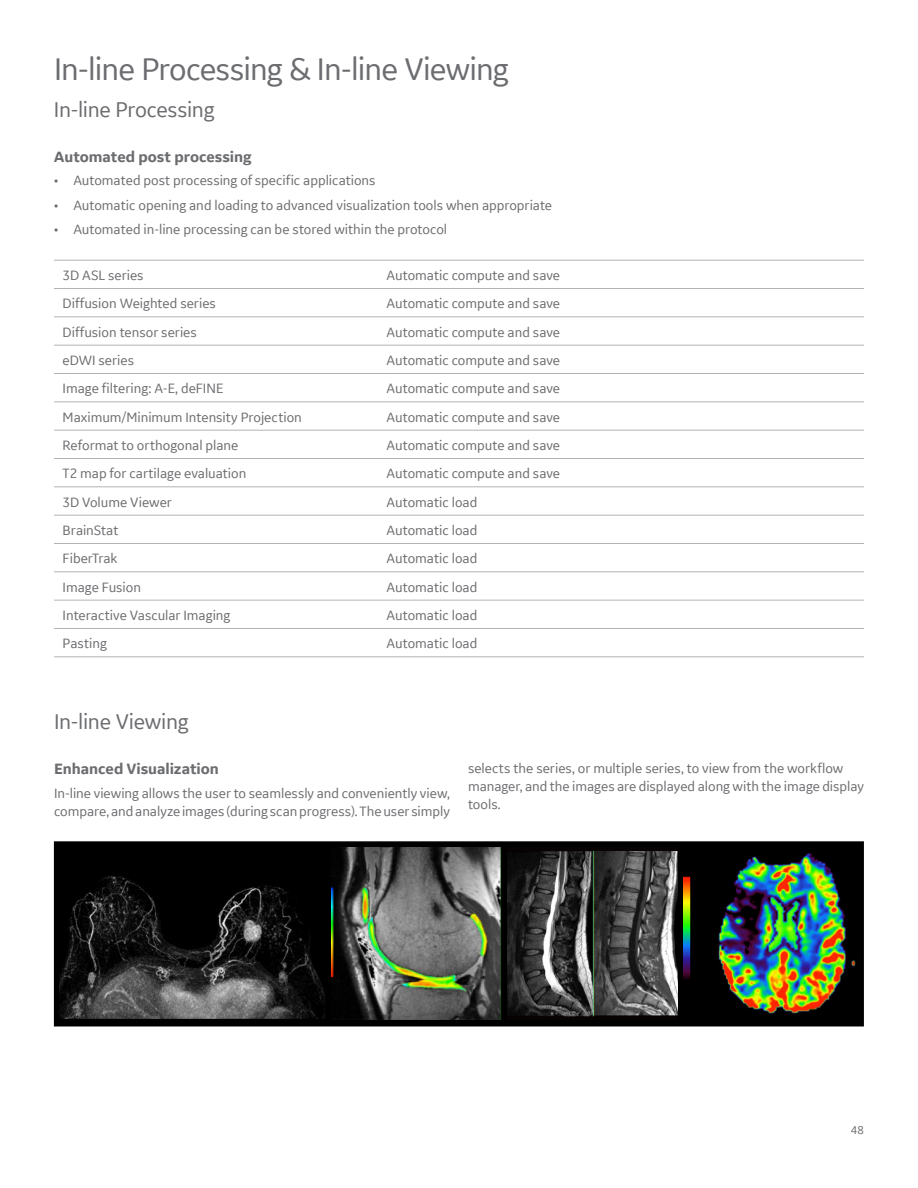
<style>
.page{position:relative;width:918px;height:1188px;background:#fff}
.page>*{position:absolute;margin:0;border:0;box-sizing:border-box;transform-origin:0 0}
._22pt_25-subhead{font:33px "GE Inspira Sans";letter-spacing:-.025em;color:#6c6d70}
._15pt_16-body_subhea{font:22.5px "GE Inspira Sans";letter-spacing:-.015em;color:#6c6d70}
._10_5pt_12_body_sub{font:700 15.75px "GE Inspira Sans";color:#6c6d70}
._9_5pt_12-body_text{font:14.25px/18px "GE Inspira Sans";color:#6c6d70}
.t1{font:12px "GE Inspira Sans";color:#6c6d70}
</style>
<div class="page">
<div style="left:54px;top:841px;width:810px;height:185px;background:#000;border:1px solid #000"></div>
<img style="left:332px;top:847px;width:170px;height:172px">
<img style="left:684px;top:853px;width:172px;height:161px">
<img style="left:59px;top:876px;width:266px;height:143px">
<div style="left:508px;top:847px;width:170px;height:172px;background:#080302"></div>
<img style="left:508px;top:852px;width:170px;height:164px">
<hr style="left:54px;top:260px;width:324px;height:1px;background:#b2b3b7">
<hr style="left:378px;top:260px;width:486px;height:1px;background:#b2b3b7">
<hr style="left:54px;top:288px;width:324px;height:1px;background:#b2b3b7">
<hr style="left:378px;top:288px;width:486px;height:1px;background:#b2b3b7">
<hr style="left:54px;top:316px;width:324px;height:1px;background:#b2b3b7">
<hr style="left:378px;top:316px;width:486px;height:1px;background:#b2b3b7">
<hr style="left:54px;top:345px;width:324px;height:1px;background:#b2b3b7">
<hr style="left:378px;top:345px;width:486px;height:1px;background:#b2b3b7">
<hr style="left:54px;top:373px;width:324px;height:1px;background:#b2b3b7">
<hr style="left:378px;top:373px;width:486px;height:1px;background:#b2b3b7">
<hr style="left:54px;top:401px;width:324px;height:1px;background:#b2b3b7">
<hr style="left:378px;top:401px;width:486px;height:1px;background:#b2b3b7">
<hr style="left:54px;top:430px;width:324px;height:1px;background:#b2b3b7">
<hr style="left:378px;top:430px;width:486px;height:1px;background:#b2b3b7">
<hr style="left:54px;top:458px;width:324px;height:1px;background:#b2b3b7">
<hr style="left:378px;top:458px;width:486px;height:1px;background:#b2b3b7">
<hr style="left:54px;top:486px;width:324px;height:1px;background:#b2b3b7">
<hr style="left:378px;top:486px;width:486px;height:1px;background:#b2b3b7">
<hr style="left:54px;top:515px;width:324px;height:1px;background:#b2b3b7">
<hr style="left:378px;top:515px;width:486px;height:1px;background:#b2b3b7">
<hr style="left:54px;top:543px;width:324px;height:1px;background:#b2b3b7">
<hr style="left:378px;top:543px;width:486px;height:1px;background:#b2b3b7">
<hr style="left:54px;top:571px;width:324px;height:1px;background:#b2b3b7">
<hr style="left:378px;top:571px;width:486px;height:1px;background:#b2b3b7">
<hr style="left:54px;top:600px;width:324px;height:1px;background:#b2b3b7">
<hr style="left:378px;top:600px;width:486px;height:1px;background:#b2b3b7">
<hr style="left:54px;top:628px;width:324px;height:1px;background:#b2b3b7">
<hr style="left:378px;top:628px;width:486px;height:1px;background:#b2b3b7">
<hr style="left:54px;top:656px;width:324px;height:1px;background:#b2b3b7">
<hr style="left:378px;top:656px;width:486px;height:1px;background:#b2b3b7">
<p class="_22pt_25-subhead" style="left:54px;top:48px;width:456px">In-line Processing &amp; In-line Viewing</p>
<p class="_15pt_16-body_subhea" style="left:54px;top:95px;width:162px">In-line Processing</p>
<p class="_10_5pt_12_body_sub" style="left:54px;top:147px;width:199px">Automated post processing</p>
<p class="_9_5pt_12-body_text" style="left:54px;top:171px;width:323px">• Automated post processing of specific applications</p>
<p class="_9_5pt_12-body_text" style="left:54px;top:196px;width:500px">• Automatic opening and loading to advanced visualization tools when appropriate</p>
<p class="_9_5pt_12-body_text" style="left:54px;top:220px;width:395px">• Automated in-line processing can be stored within the protocol</p>
<p class="_9_5pt_12-body_text" style="left:63px;top:266px;width:82px">3D ASL series</p>
<p class="_9_5pt_12-body_text" style="left:387px;top:266px;width:175px">Automatic compute and save</p>
<p class="_9_5pt_12-body_text" style="left:63px;top:294px;width:155px">Diffusion Weighted series</p>
<p class="_9_5pt_12-body_text" style="left:387px;top:294px;width:175px">Automatic compute and save</p>
<p class="_9_5pt_12-body_text" style="left:63px;top:322px;width:136px">Diffusion tensor series</p>
<p class="_9_5pt_12-body_text" style="left:387px;top:322px;width:175px">Automatic compute and save</p>
<p class="_9_5pt_12-body_text" style="left:63px;top:351px;width:73px">eDWI series</p>
<p class="_9_5pt_12-body_text" style="left:387px;top:351px;width:175px">Automatic compute and save</p>
<p class="_9_5pt_12-body_text" style="left:63px;top:379px;width:162px">Image filtering: A-E, deFINE</p>
<p class="_9_5pt_12-body_text" style="left:387px;top:379px;width:175px">Automatic compute and save</p>
<p class="_9_5pt_12-body_text" style="left:63px;top:407px;width:241px">Maximum/Minimum Intensity Projection</p>
<p class="_9_5pt_12-body_text" style="left:387px;top:407px;width:175px">Automatic compute and save</p>
<p class="_9_5pt_12-body_text" style="left:63px;top:436px;width:177px">Reformat to orthogonal plane</p>
<p class="_9_5pt_12-body_text" style="left:387px;top:436px;width:175px">Automatic compute and save</p>
<p class="_9_5pt_12-body_text" style="left:63px;top:464px;width:185px">T2 map for cartilage evaluation</p>
<p class="_9_5pt_12-body_text" style="left:387px;top:464px;width:175px">Automatic compute and save</p>
<p class="_9_5pt_12-body_text" style="left:63px;top:492px;width:111px">3D Volume Viewer</p>
<p class="_9_5pt_12-body_text" style="left:387px;top:492px;width:92px">Automatic load</p>
<p class="_9_5pt_12-body_text" style="left:63px;top:521px;width:57px">BrainStat</p>
<p class="_9_5pt_12-body_text" style="left:387px;top:521px;width:92px">Automatic load</p>
<p class="_9_5pt_12-body_text" style="left:63px;top:549px;width:56px">FiberTrak</p>
<p class="_9_5pt_12-body_text" style="left:387px;top:549px;width:92px">Automatic load</p>
<p class="_9_5pt_12-body_text" style="left:63px;top:577px;width:80px">Image Fusion</p>
<p class="_9_5pt_12-body_text" style="left:387px;top:577px;width:92px">Automatic load</p>
<p class="_9_5pt_12-body_text" style="left:63px;top:606px;width:169px">Interactive Vascular Imaging</p>
<p class="_9_5pt_12-body_text" style="left:387px;top:606px;width:92px">Automatic load</p>
<p class="_9_5pt_12-body_text" style="left:63px;top:634px;width:46px">Pasting</p>
<p class="_9_5pt_12-body_text" style="left:387px;top:634px;width:92px">Automatic load</p>
<p class="_15pt_16-body_subhea" style="left:54px;top:707px;width:136px">In-line Viewing</p>
<p class="_10_5pt_12_body_sub" style="left:54px;top:759px;width:166px">Enhanced Visualization</p>
<p class="_9_5pt_12-body_text" style="left:54px;top:783px;width:398px">In-line viewing allows the user to seamlessly and conveniently view, compare, and analyze images (during scan progress). The user simply</p>
<p class="_9_5pt_12-body_text" style="left:468px;top:759px;width:397px">selects the series, or multiple series, to view from the workflow manager, and the images are displayed along with the image display tools.</p>
<p class="t1" style="left:851px;top:1123px;width:15px">48</p>
</div>
